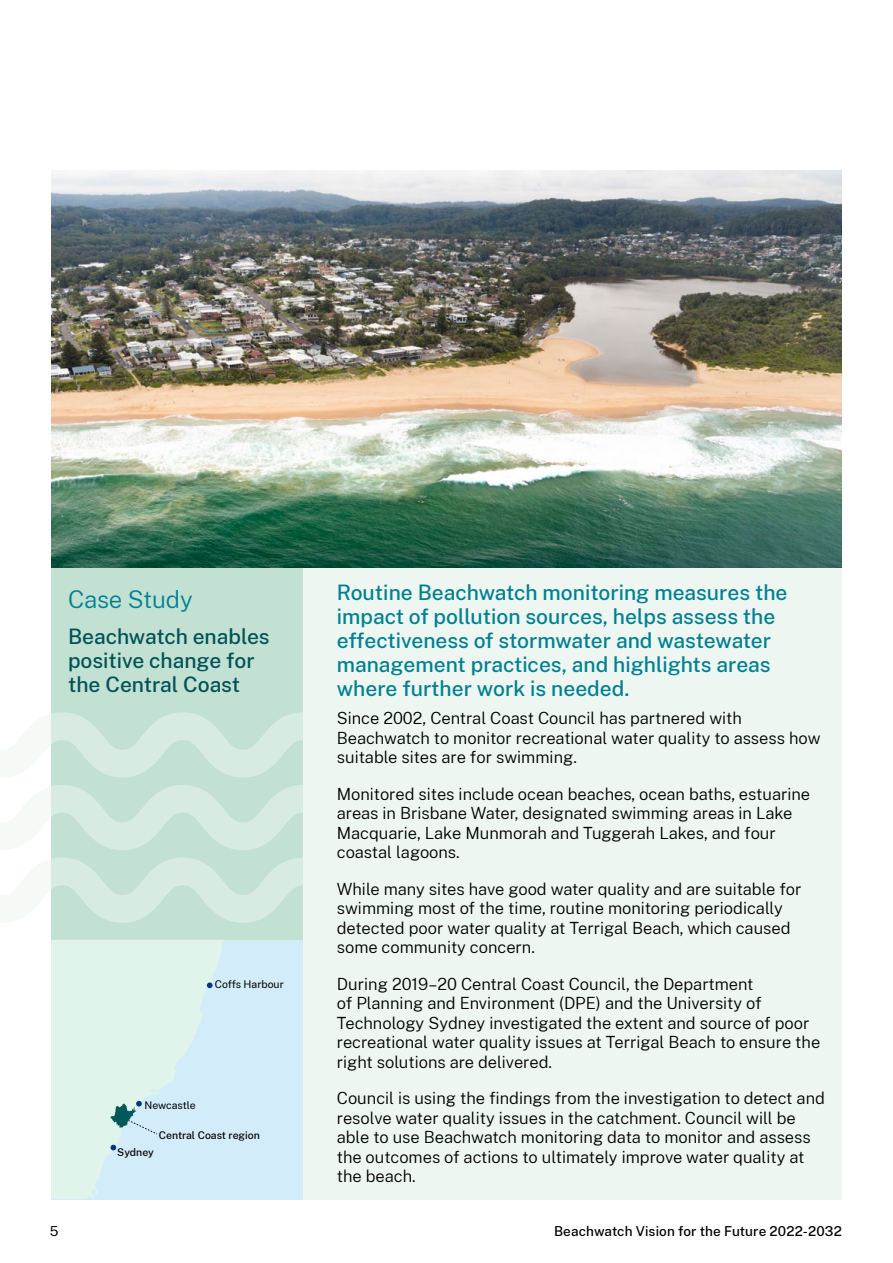
<style>
.page{position:relative;width:893px;height:1263px;background:#fff}
.page>*{position:absolute;margin:0;border:0;box-sizing:border-box;transform-origin:0 0}
.Heading_2__H2{font:300 24px "Public Sans";letter-spacing:-.01em;color:#008092}
.Pull-Quote{font:500 21px/24px "Public Sans";color:#008092}
.Heading_3__H3{font:500 21px/24px "Public Sans";color:#005257}
.Body{font:300 16.5px/19.5px "Public Sans";color:#000}
.t1{font:500 13.5px "Public Sans";letter-spacing:.01em;color:#000}
.t2{font:13.5px "Public Sans";color:#000}
.t3{font:500 10.5px "Public Sans";color:#000}
.t4{font:10.5px "Public Sans";letter-spacing:-.005em;color:#000}
</style>
<div class="page">
<img style="left:51px;top:170px;width:791px;height:398px">
<div style="left:51px;top:568px;width:286px;height:521px;background:#c2e1d3"></div>
<svg style="left:51px;top:712px;width:252px;height:65px"></svg>
<svg style="left:51px;top:785px;width:252px;height:65px"></svg>
<svg style="left:51px;top:858px;width:252px;height:65px"></svg>
<div style="left:51px;top:940px;width:269px;height:259px;background:#d3ecfa"></div>
<svg style="left:51px;top:940px;width:173px;height:259px"></svg>
<div style="left:303px;top:568px;width:539px;height:631px;background:#edf6f0"></div>
<h2 class="Heading_2__H2" style="left:68px;top:582px;width:126px">Case Study</h2>
<h3 class="Heading_3__H3" style="left:68px;top:624px;width:203px">Beachwatch enables positive change for the Central Coast</h3>
<p class="t4" style="left:215px;top:977px;width:70px">Coffs Harbour</p>
<p class="t4" style="left:145px;top:1097px;width:53px">Newcastle</p>
<p class="t3" style="left:159px;top:1127px;width:102px">Central Coast region</p>
<p class="t3" style="left:117px;top:1144px;width:38px">Sydney</p>
<p class="Pull-Quote" style="left:337px;top:579px;width:452px">Routine Beachwatch monitoring measures the impact of pollution sources, helps assess the effectiveness of stormwater and wastewater management practices, and highlights areas where further work is needed.</p>
<p class="Body" style="left:337px;top:708px;width:485px">Since 2002, Central Coast Council has partnered with<br>Beachwatch to monitor recreational water quality to assess how suitable sites are for swimming.</p>
<p class="Body" style="left:337px;top:783px;width:475px">Monitored sites include ocean beaches, ocean baths, estuarine areas in Brisbane Water, designated swimming areas in Lake Macquarie, Lake Munmorah and Tuggerah Lakes, and four coastal lagoons.</p>
<p class="Body" style="left:337px;top:878px;width:466px">While many sites have good water quality and are suitable for swimming most of the time, routine monitoring periodically detected poor water quality at Terrigal Beach, which caused some community concern.</p>
<p class="Body" style="left:337px;top:973px;width:485px">During 2019–20 Central Coast Council, the Department<br>of Planning and Environment (DPE) and the University of Technology Sydney investigated the extent and source of poor recreational water quality issues at Terrigal Beach to ensure the right solutions are delivered.</p>
<p class="Body" style="left:337px;top:1088px;width:490px">Council is using the findings from the investigation to detect and resolve water quality issues in the catchment. Council will be able to use Beachwatch monitoring data to monitor and assess the outcomes of actions to ultimately improve water quality at the beach.</p>
<p class="t2" style="left:50px;top:1221px;width:10px">5</p>
<p class="t1" style="left:554px;top:1221px;width:289px">Beachwatch Vision for the Future 2022-2032</p>
</div>
